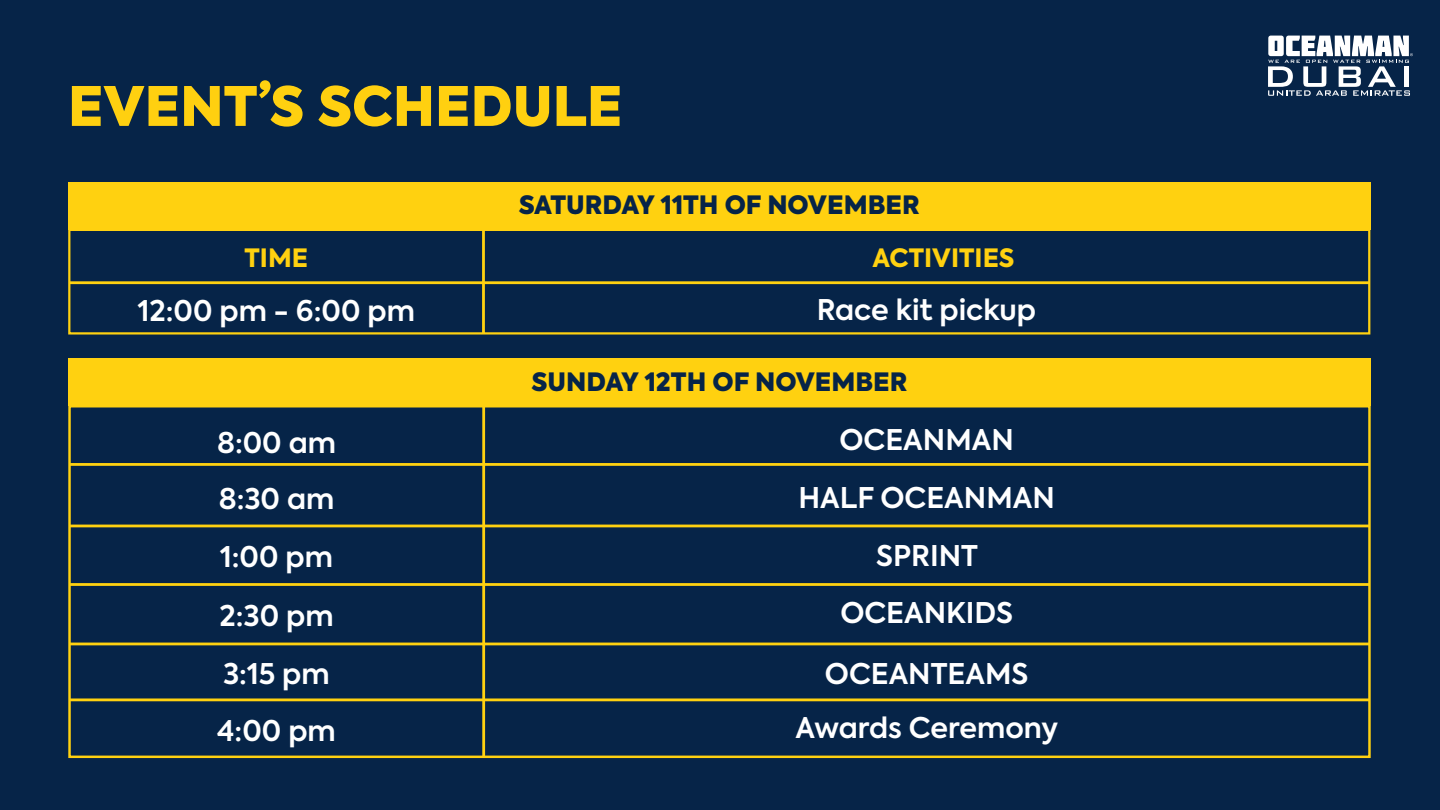
<style>
.page{position:relative;width:1440px;height:810px;background:#062448}
.page>*{position:absolute;margin:0;border:0;box-sizing:border-box;transform-origin:0 0}
.t1{font:900 54px "Axiforma";color:#ffd010}
.t2{font:600 28.35px/57.4px "Axiforma";color:#fff}
.t3{font:900 25.2px "Axiforma";color:#062448}
.t4{font:800 25.2px "Axiforma";color:#ffd110}
</style>
<div class="page">
<svg style="left:1268px;top:36px;width:145px;height:60px"></svg>
<div style="left:68px;top:182px;width:1303px;height:48px;background:#ffd110"></div>
<div style="left:68px;top:229px;width:1302px;height:106px;border:2px solid #ffd110"></div>
<hr style="left:482px;top:230px;width:3px;height:103px;background:#ffd110">
<hr style="left:69px;top:281px;width:1300px;height:3px;background:#ffd110">
<div style="left:68px;top:359px;width:1302px;height:47px;background:#ffd110"></div>
<div style="left:68px;top:405px;width:1303px;height:353px;border:2px solid #ffd110"></div>
<hr style="left:482px;top:406px;width:3px;height:351px;background:#ffd110">
<hr style="left:70px;top:463px;width:1299px;height:3px;background:#ffd110">
<hr style="left:70px;top:525px;width:1299px;height:2px;background:#ffd110">
<hr style="left:70px;top:583px;width:1299px;height:3px;background:#ffd110">
<hr style="left:70px;top:643px;width:1299px;height:2px;background:#ffd110">
<hr style="left:70px;top:698px;width:1299px;height:3px;background:#ffd110">
<h1 class="t1" style="left:68px;top:68px;width:556px">EVENT’S SCHEDULE</h1>
<p class="t3" style="left:519px;top:187px;width:402px">SATURDAY 11TH OF NOVEMBER</p>
<p class="t4" style="left:245px;top:240px;width:65px">TIME</p>
<p class="t4" style="left:873px;top:240px;width:143px">ACTIVITIES</p>
<p class="t2" style="left:138px;top:283px;width:279px">12:00 pm - 6:00 pm</p>
<p class="t2" style="left:817px;top:281px;width:221px">Race kit pickup</p>
<p class="t3" style="left:531px;top:363px;width:378px">SUNDAY 12TH OF NOVEMBER</p>
<p class="t2" style="left:217px;top:415px;width:121px">8:00 am</p>
<p class="t2" style="left:840px;top:412px;width:176px">OCEANMAN</p>
<p class="t2" style="left:219px;top:471px;width:117px">8:30 am</p>
<p class="t2" style="left:798px;top:469px;width:258px">HALF OCEANMAN</p>
<p class="t2" style="left:220px;top:529px;width:114px">1:00 pm</p>
<p class="t2" style="left:876px;top:527px;width:103px">SPRINT</p>
<p class="t2" style="left:219px;top:588px;width:116px">2:30 pm<br>3:15 pm</p>
<p class="t2" style="left:840px;top:585px;width:174px">OCEANKIDS</p>
<p class="t2" style="left:217px;top:703px;width:120px">4:00 pm</p>
<p class="t2" style="left:796px;top:647px;width:264px;line-height:54.7px;text-align:center">OCEANTEAMS<br>Awards Ceremony</p>
</div>
